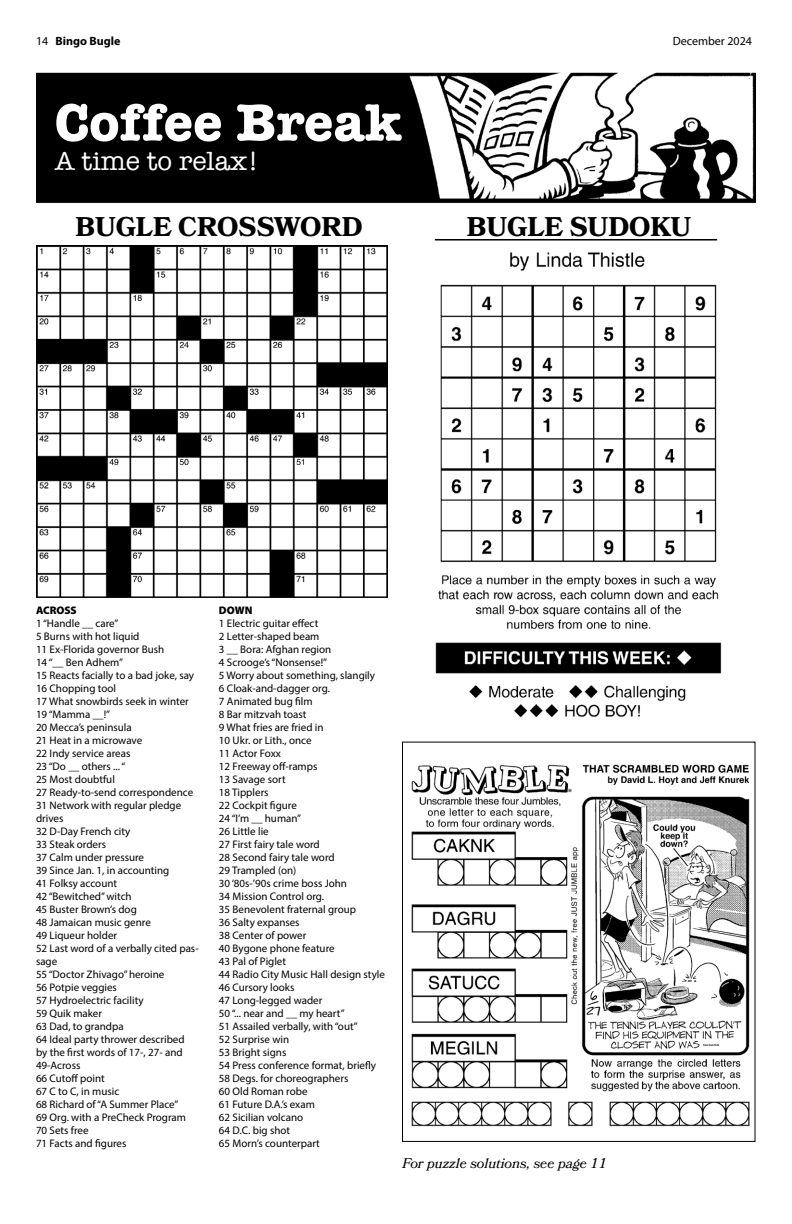
<style>
.page{position:relative;width:792px;height:1224px;background:#fff}
.page>*{position:absolute;margin:0;border:0;box-sizing:border-box;transform-origin:0 0}
.t1{font:700 54px "American Typewriter";color:#fff}
.t2{font:700 27px "Bookmania";color:#000}
.t3{font:27px "American Typewriter";color:#fff}
.t4{font:italic 14px "Bookmania";color:#000}
.t5{font:700 12px "Myriad Pro";color:#000}
.t6{font:12px "Myriad Pro";color:#000}
.t7{font:11px/13px "Myriad Pro";color:#000}
.t8{font:900 11px "Myriad Pro";color:#000}
.s1{font-weight:400}
</style>
<div class="page">
<img style="left:36px;top:72px;width:720px;height:131px">
<img style="left:37px;top:246px;width:351px;height:351px">
<img style="left:434px;top:240px;width:288px;height:478px">
<img style="left:411px;top:764px;width:339px;height:363px">
<div style="left:402px;top:742px;width:354px;height:400px;border:1px solid #000"></div>
<p class="t5" style="left:36px;top:33px;width:86px"><span class="s1">14</span> Bingo Bugle</p>
<p class="t6" style="left:673px;top:34px;width:81px">December 2024</p>
<h1 class="t1" style="left:55px;top:76px;width:348px">Coffee Break</h1>
<h2 class="t3" style="left:55px;top:140px;width:206px">A time to relax!</h2>
<h2 class="t2" style="left:75px;top:211px;width:289px">BUGLE CROSSWORD</h2>
<h2 class="t2" style="left:467px;top:211px;width:226px">BUGLE SUDOKU</h2>
<p class="t8" style="left:36px;top:603px;width:42px">ACROSS</p>
<p class="t7" style="left:36px;top:617px;width:164px">1 “Handle __ care”<br>5 Burns with hot liquid<br>11 Ex-Florida governor Bush<br>14 “__ Ben Adhem”<br>15 Reacts facially to a bad joke, say<br>16 Chopping tool<br>17 What snowbirds seek in winter<br>19 “Mamma __!”<br>20 Mecca’s peninsula<br>21 Heat in a microwave<br>22 Indy service areas<br>23 “Do __ others ... “<br>25 Most doubtful<br>27 Ready-to-send correspondence<br>31 Network with regular pledge drives<br>32 D-Day French city<br>33 Steak orders<br>37 Calm under pressure<br>39 Since Jan. 1, in accounting<br>41 Folksy account<br>42 “Bewitched” witch<br>45 Buster Brown’s dog<br>48 Jamaican music genre<br>49 Liqueur holder<br>52 Last word of a verbally cited pas&shy;sage<br>55 “Doctor Zhivago” heroine<br>56 Potpie veggies<br>57 Hydroelectric facility<br>59 Quik maker<br>63 Dad, to grandpa<br>64 Ideal party thrower described by the first words of 17-, 27- and<br>49-Across<br>66 Cutoff point<br>67 C to C, in music<br>68 Richard of “A Summer Place”<br>69 Org. with a PreCheck Program<br>70 Sets free<br>71 Facts and figures</p>
<p class="t8" style="left:219px;top:603px;width:35px">DOWN</p>
<p class="t7" style="left:219px;top:617px;width:167px">1 Electric guitar effect<br>2 Letter-shaped beam<br>3 __ Bora: Afghan region<br>4 Scrooge’s “Nonsense!”<br>5 Worry about something, slangily<br>6 Cloak-and-dagger org.<br>7 Animated bug film<br>8 Bar mitzvah toast<br>9 What fries are fried in<br>10 Ukr. or Lith., once<br>11 Actor Foxx<br>12 Freeway off-ramps<br>13 Savage sort<br>18 Tipplers<br>22 Cockpit figure<br>24 “I’m __ human”<br>26 Little lie<br>27 First fairy tale word<br>28 Second fairy tale word<br>29 Trampled (on)<br>30 ‘80s-’90s crime boss John<br>34 Mission Control org.<br>35 Benevolent fraternal group<br>36 Salty expanses<br>38 Center of power<br>40 Bygone phone feature<br>43 Pal of Piglet<br>44 Radio City Music Hall design style<br>46 Cursory looks<br>47 Long-legged wader<br>50 “... near and __ my heart”<br>51 Assailed verbally, with “out”<br>52 Surprise win<br>53 Bright signs<br>54 Press conference format, briefly<br>58 Degs. for choreographers<br>60 Old Roman robe<br>61 Future D.A.’s exam<br>62 Sicilian volcano<br>64 D.C. big shot<br>65 Morn’s counterpart</p>
<p class="t4" style="left:402px;top:1155px;width:206px">For puzzle solutions, see page 11</p>
</div>
